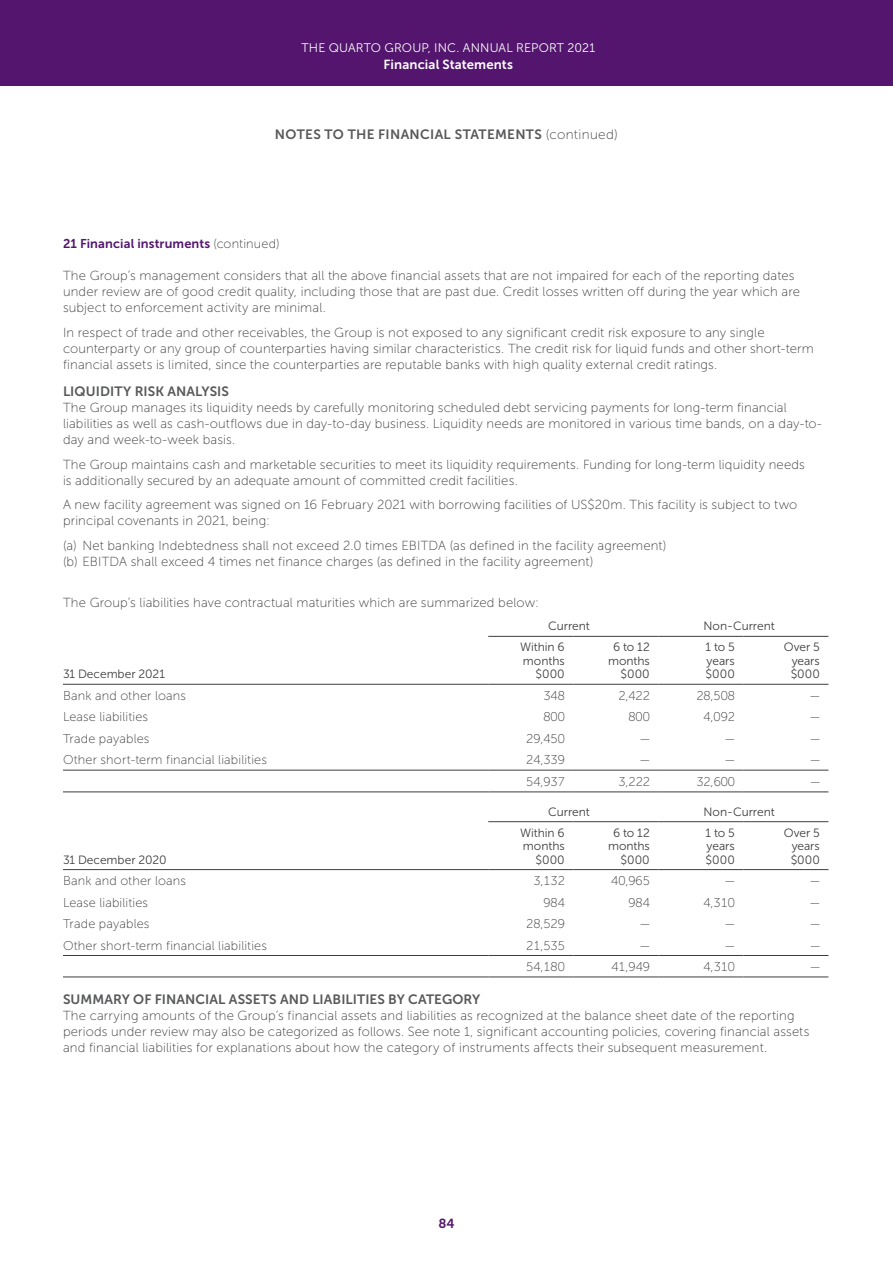
<style>
.page{position:relative;width:893px;height:1263px;background:#fff}
.page>*{position:absolute;margin:0;border:0;box-sizing:border-box;transform-origin:0 0}
.t1{font:13.5px "Museo Sans 700";letter-spacing:.01em;color:#57585a}
.t2{font:13.2px/16.2px "Museo Sans 100";letter-spacing:.01em;color:#3e3e3f}
.t3{font:13.2px "Museo Sans 700";letter-spacing:.01em;color:#fff}
.t4{font:13.2px "Museo Sans 700";color:#53156d}
.t5{font:12.75px "Museo Sans 100";letter-spacing:.01em;color:#3e3e3f}
.t6{font:12.75px "Museo Sans 700";letter-spacing:.01em;color:#53156d}
.t7{font:12.3px "Museo Sans 300";letter-spacing:.01em;color:#fff}
.t8{font:12px/13.5px "Museo Sans 300";color:#3e3e3f;text-align:right}
.s1{font-family:"Museo Sans 100";color:#3e3e3f}
</style>
<div class="page">
<div style="left:0;top:0;width:893px;height:86px;background:#53156d"></div>
<hr style="left:488px;top:636px;width:85px;height:1px;background:#3e3e3f">
<hr style="left:573px;top:636px;width:85px;height:1px;background:#3e3e3f">
<hr style="left:658px;top:636px;width:85px;height:1px;background:#3e3e3f">
<hr style="left:743px;top:636px;width:85px;height:1px;background:#3e3e3f">
<hr style="left:63px;top:684px;width:425px;height:1px;background:#3e3e3f">
<hr style="left:488px;top:684px;width:85px;height:1px;background:#3e3e3f">
<hr style="left:573px;top:684px;width:85px;height:1px;background:#3e3e3f">
<hr style="left:658px;top:684px;width:85px;height:1px;background:#3e3e3f">
<hr style="left:743px;top:684px;width:85px;height:1px;background:#3e3e3f">
<hr style="left:63px;top:770px;width:425px;height:1px;background:#3e3e3f">
<hr style="left:488px;top:770px;width:85px;height:1px;background:#3e3e3f">
<hr style="left:573px;top:770px;width:85px;height:1px;background:#3e3e3f">
<hr style="left:658px;top:770px;width:85px;height:1px;background:#3e3e3f">
<hr style="left:743px;top:770px;width:85px;height:1px;background:#3e3e3f">
<hr style="left:63px;top:791px;width:425px;height:1px;background:#3e3e3f">
<hr style="left:488px;top:791px;width:85px;height:1px;background:#3e3e3f">
<hr style="left:573px;top:791px;width:85px;height:1px;background:#3e3e3f">
<hr style="left:658px;top:791px;width:85px;height:1px;background:#3e3e3f">
<hr style="left:743px;top:791px;width:85px;height:1px;background:#3e3e3f">
<hr style="left:488px;top:821px;width:85px;height:1px;background:#3e3e3f">
<hr style="left:573px;top:821px;width:85px;height:1px;background:#3e3e3f">
<hr style="left:658px;top:821px;width:85px;height:1px;background:#3e3e3f">
<hr style="left:743px;top:821px;width:85px;height:1px;background:#3e3e3f">
<hr style="left:63px;top:869px;width:425px;height:1px;background:#3e3e3f">
<hr style="left:488px;top:869px;width:85px;height:1px;background:#3e3e3f">
<hr style="left:573px;top:869px;width:85px;height:1px;background:#3e3e3f">
<hr style="left:658px;top:869px;width:85px;height:1px;background:#3e3e3f">
<hr style="left:743px;top:869px;width:85px;height:1px;background:#3e3e3f">
<hr style="left:63px;top:955px;width:425px;height:1px;background:#3e3e3f">
<hr style="left:488px;top:955px;width:85px;height:1px;background:#3e3e3f">
<hr style="left:573px;top:955px;width:85px;height:1px;background:#3e3e3f">
<hr style="left:658px;top:955px;width:85px;height:1px;background:#3e3e3f">
<hr style="left:743px;top:955px;width:85px;height:1px;background:#3e3e3f">
<hr style="left:63px;top:976px;width:425px;height:1px;background:#3e3e3f">
<hr style="left:488px;top:976px;width:85px;height:1px;background:#3e3e3f">
<hr style="left:573px;top:976px;width:85px;height:1px;background:#3e3e3f">
<hr style="left:658px;top:976px;width:85px;height:1px;background:#3e3e3f">
<hr style="left:743px;top:976px;width:85px;height:1px;background:#3e3e3f">
<p class="t7" style="left:301px;top:41px;width:295px">THE QUARTO GROUP, INC. ANNUAL REPORT 2021</p>
<p class="t3" style="left:384px;top:57px;width:131px">Financial Statements</p>
<p class="t1" style="left:275px;top:127px;width:344px">NOTES TO THE FINANCIAL STATEMENTS <span class="s1">(continued)</span></p>
<p class="t6" style="left:63px;top:237px;width:218px">21 Financial instruments <span class="s1">(continued)</span></p>
<p class="t2" style="left:63px;top:267px;width:738px">The Group’s management considers that all the above financial assets that are not impaired for each of the reporting dates under review are of good credit quality, including those that are past due. Credit losses written off during the year which are subject to enforcement activity are minimal.</p>
<p class="t2" style="left:63px;top:324px;width:752px">In respect of trade and other receivables, the Group is not exposed to any significant credit risk exposure to any single counterparty or any group of counterparties having similar characteristics. The credit risk for liquid funds and other short-term financial assets is limited, since the counterparties are reputable banks with high quality external credit ratings.</p>
<p class="t1" style="left:63px;top:383px;width:168px">LIQUIDITY RISK ANALYSIS</p>
<p class="t2" style="left:63px;top:399px;width:760px">The Group manages its liquidity needs by carefully monitoring scheduled debt servicing payments for long-term financial liabilities as well as cash-outflows due in day-to-day business. Liquidity needs are monitored in various time bands, on a day-to&shy;day and week-to-week basis.</p>
<p class="t2" style="left:63px;top:456px;width:743px">The Group maintains cash and marketable securities to meet its liquidity requirements. Funding for long-term liquidity needs is additionally secured by an adequate amount of committed credit facilities.</p>
<p class="t2" style="left:63px;top:497px;width:736px">A new facility agreement was signed on 16 February 2021 with borrowing facilities of US$20m. This facility is subject to two principal covenants in 2021, being:</p>
<p class="t2" style="left:63px;top:538px;width:605px">(a) Net banking Indebtedness shall not exceed 2.0 times EBITDA (as defined in the facility agreement) (b) EBITDA shall exceed 4 times net finance charges (as defined in the facility agreement)</p>
<p class="t2" style="left:63px;top:594px;width:477px">The Group’s liabilities have contractual maturities which are summarized below:</p>
<p class="t8" style="left:548px;top:620px;width:43px">Current</p>
<p class="t8" style="left:704px;top:620px;width:73px">Non-Current</p>
<p class="t8" style="left:63px;top:667px;width:103px">31 December 2021</p>
<p class="t8" style="left:520px;top:640px;width:46px">Within 6 months $000</p>
<p class="t8" style="left:608px;top:640px;width:43px">6 to 12 months $000</p>
<p class="t8" style="left:706px;top:640px;width:31px;text-align:justify">1 to 5 years $000</p>
<p class="t8" style="left:791px;top:640px;width:31px;text-align:justify;text-indent:-7px">Over 5 years $000</p>
<p class="t5" style="left:63px;top:689px;width:125px">Bank and other loans</p>
<p class="t5" style="left:543px;top:689px;width:23px">348</p>
<p class="t5" style="left:618px;top:689px;width:33px">2,422</p>
<p class="t5" style="left:696px;top:689px;width:40px">28,508</p>
<p class="t5" style="left:810px;top:689px;width:11px">—</p>
<p class="t5" style="left:63px;top:710px;width:87px">Lease liabilities</p>
<p class="t5" style="left:543px;top:710px;width:23px">800</p>
<p class="t5" style="left:629px;top:710px;width:23px">800</p>
<p class="t5" style="left:703px;top:710px;width:33px">4,092</p>
<p class="t5" style="left:810px;top:710px;width:11px">—</p>
<p class="t5" style="left:63px;top:731px;width:88px">Trade payables</p>
<p class="t5" style="left:526px;top:731px;width:40px">29,450</p>
<p class="t5" style="left:640px;top:731px;width:11px">—</p>
<p class="t5" style="left:725px;top:731px;width:11px">—</p>
<p class="t5" style="left:810px;top:731px;width:11px">—</p>
<p class="t5" style="left:63px;top:753px;width:205px">Other short-term financial liabilities</p>
<p class="t5" style="left:526px;top:753px;width:40px">24,339</p>
<p class="t5" style="left:640px;top:753px;width:11px">—</p>
<p class="t5" style="left:725px;top:753px;width:11px">—</p>
<p class="t5" style="left:810px;top:753px;width:11px">—</p>
<p class="t5" style="left:526px;top:774px;width:40px">54,937</p>
<p class="t5" style="left:618px;top:774px;width:33px">3,222</p>
<p class="t5" style="left:696px;top:774px;width:40px">32,600</p>
<p class="t5" style="left:810px;top:774px;width:11px">—</p>
<p class="t8" style="left:548px;top:805px;width:43px">Current</p>
<p class="t8" style="left:704px;top:805px;width:73px">Non-Current</p>
<p class="t8" style="left:63px;top:853px;width:105px">31 December 2020</p>
<p class="t8" style="left:520px;top:826px;width:46px">Within 6 months $000</p>
<p class="t8" style="left:608px;top:826px;width:43px">6 to 12 months $000</p>
<p class="t8" style="left:706px;top:826px;width:31px;text-align:justify">1 to 5 years $000</p>
<p class="t8" style="left:791px;top:826px;width:31px;text-align:justify;text-indent:-7px">Over 5 years $000</p>
<p class="t5" style="left:63px;top:874px;width:125px">Bank and other loans</p>
<p class="t5" style="left:533px;top:874px;width:33px">3,132</p>
<p class="t5" style="left:611px;top:874px;width:40px">40,965</p>
<p class="t5" style="left:725px;top:874px;width:11px">—</p>
<p class="t5" style="left:810px;top:874px;width:11px">—</p>
<p class="t5" style="left:63px;top:895px;width:87px">Lease liabilities</p>
<p class="t5" style="left:543px;top:895px;width:23px">984</p>
<p class="t5" style="left:629px;top:895px;width:23px">984</p>
<p class="t5" style="left:703px;top:895px;width:33px">4,310</p>
<p class="t5" style="left:810px;top:895px;width:11px">—</p>
<p class="t5" style="left:63px;top:917px;width:88px">Trade payables</p>
<p class="t5" style="left:526px;top:917px;width:40px">28,529</p>
<p class="t5" style="left:640px;top:917px;width:11px">—</p>
<p class="t5" style="left:725px;top:917px;width:11px">—</p>
<p class="t5" style="left:810px;top:917px;width:11px">—</p>
<p class="t5" style="left:63px;top:938px;width:205px">Other short-term financial liabilities</p>
<p class="t5" style="left:526px;top:938px;width:40px">21,535</p>
<p class="t5" style="left:640px;top:938px;width:11px">—</p>
<p class="t5" style="left:725px;top:938px;width:11px">—</p>
<p class="t5" style="left:810px;top:938px;width:11px">—</p>
<p class="t5" style="left:526px;top:960px;width:40px">54,180</p>
<p class="t5" style="left:611px;top:960px;width:40px">41,949</p>
<p class="t5" style="left:703px;top:960px;width:33px">4,310</p>
<p class="t5" style="left:810px;top:960px;width:11px">—</p>
<p class="t1" style="left:63px;top:992px;width:419px">SUMMARY OF FINANCIAL ASSETS AND LIABILITIES BY CATEGORY</p>
<p class="t2" style="left:63px;top:1007px;width:748px">The carrying amounts of the Group’s financial assets and liabilities as recognized at the balance sheet date of the reporting periods under review may also be categorized as follows. See note 1, significant accounting policies, covering financial assets and financial liabilities for explanations about how the category of instruments affects their subsequent measurement.</p>
<p class="t4" style="left:438px;top:1216px;width:18px">84</p>
</div>
